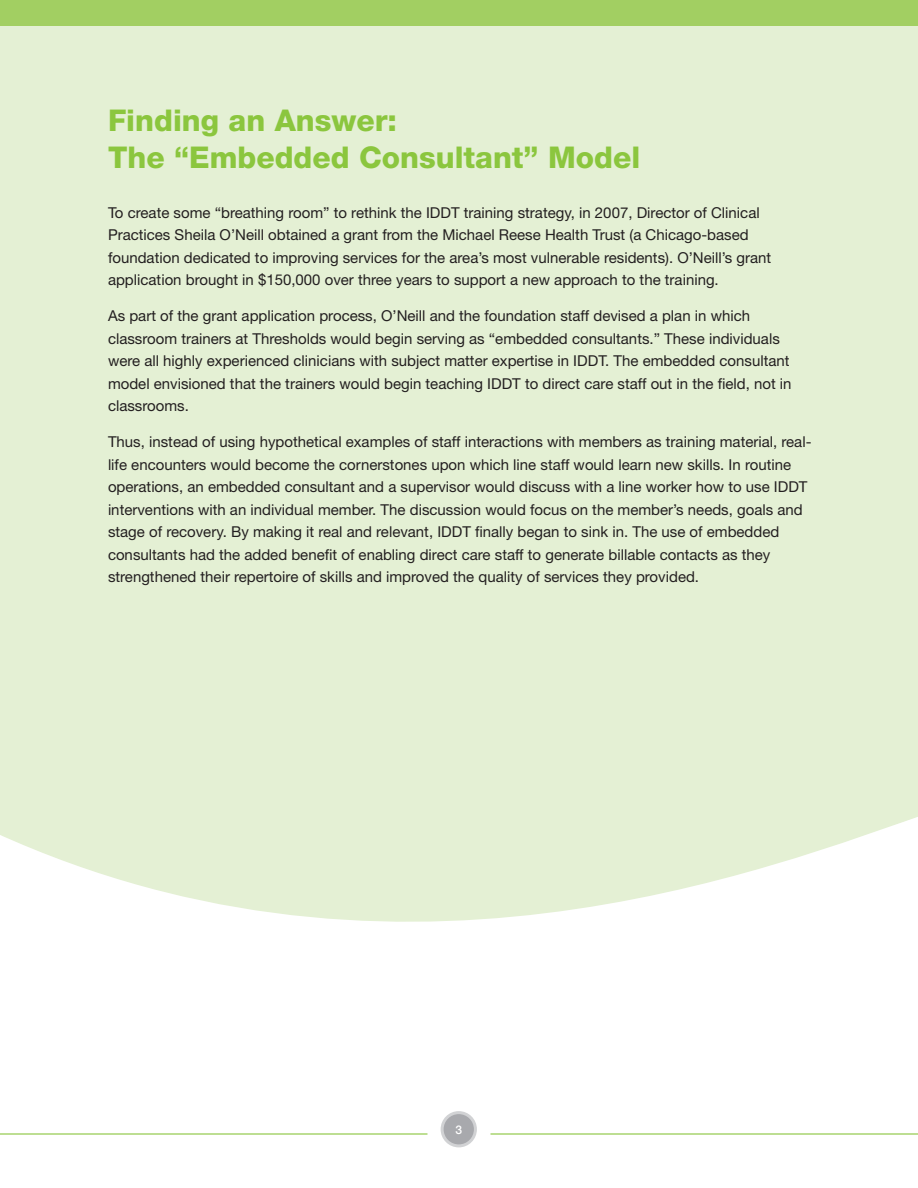
<style>
.page{position:relative;width:918px;height:1188px;background:#fff}
.page>*{position:absolute;margin:0;border:0;box-sizing:border-box;transform-origin:0 0}
.t1{font:800 30px/37.5px "Helvetica Neue";color:#8bc63e}
.t2{font:15px/22.5px "Helvetica Neue";color:#231f20}
.t3{font:500 12px "Helvetica Neue";color:#fff}
</style>
<div class="page">
<div style="left:0;top:25px;width:918px;height:894px;background:#e4f0d4"></div>
<div style="left:0;top:0;width:918px;height:25px;background:#a2cf62"></div>
<div style="left:442px;top:1113px;width:33px;height:33px;background:#a8a9ad;border-radius:50%"></div>
<div style="left:441px;top:1111px;width:36px;height:36px;border:3px solid #d1d2d4;border-radius:50%"></div>
<hr style="left:0;top:1133px;width:427px;height:2px;background:#8bc63e">
<hr style="left:490px;top:1133px;width:428px;height:2px;background:#8bc63e">
<h1 class="t1" style="left:108px;top:101px;width:534px">Finding an Answer:<br>The “Embedded Consultant” Model</h1>
<p class="t2" style="left:108px;top:201px;width:665px">To create some “breathing room” to rethink the IDDT training strategy, in 2007, Director of Clinical Practices Sheila O’Neill obtained a grant from the Michael Reese Health Trust (a Chicago-based foundation dedicated to improving services for the area’s most vulnerable residents). O’Neill’s grant application brought in $150,000 over three years to support a new approach to the training.</p>
<p class="t2" style="left:108px;top:305px;width:685px">As part of the grant application process, O’Neill and the foundation staff devised a plan in which classroom trainers at Thresholds would begin serving as “embedded consultants.” These individuals were all highly experienced clinicians with subject matter expertise in IDDT. The embedded consultant model envisioned that the trainers would begin teaching IDDT to direct care staff out in the field, not in classrooms.</p>
<p class="t2" style="left:108px;top:431px;width:705px">Thus, instead of using hypothetical examples of staff interactions with members as training material, real&shy;life encounters would become the cornerstones upon which line staff would learn new skills. In routine operations, an embedded consultant and a supervisor would discuss with a line worker how to use IDDT interventions with an individual member. The discussion would focus on the member’s needs, goals and stage of recovery. By making it real and relevant, IDDT finally began to sink in. The use of embedded consultants had the added benefit of enabling direct care staff to generate billable contacts as they strengthened their repertoire of skills and improved the quality of services they provided.</p>
<p class="t3" style="left:455px;top:1123px;width:8px">3</p>
</div>
